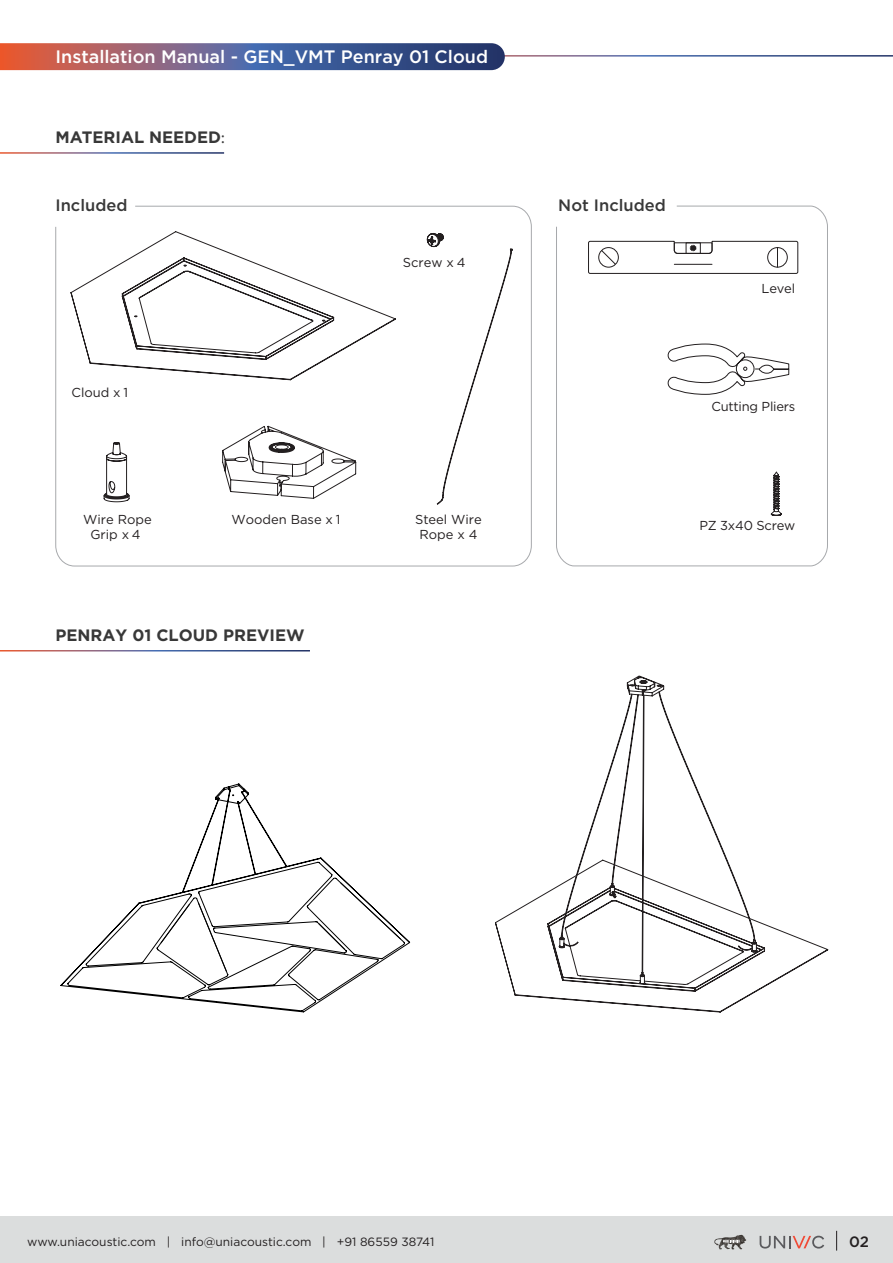
<style>
.page{position:relative;width:893px;height:1263px;background:#fff}
.page>*{position:absolute;margin:0;border:0;box-sizing:border-box;transform-origin:0 0}
.t1{font:500 18px "Gotham";color:#fff}
.t2{font:700 16.5px "Gotham";color:#383838}
.t3{font:500 16.5px "Gotham";color:#383838}
.t4{font:500 15px "Gotham";color:#231f20}
.t5{font:12.9px/15.6px "Gotham";color:#231f20;text-align:center}
.t6{font:12px "Gotham";color:#231f20}
.s1{font-family:"Myriad Pro";font-weight:400}
</style>
<div class="page">
<div style="left:0;top:1217px;width:893px;height:46px;background:#dbdddd"></div>
<svg style="left:836px;top:1231px;width:1px;height:19px"></svg>
<svg style="left:760px;top:1236px;width:64px;height:12px"></svg>
<img style="left:714px;top:1235px;width:27px;height:14px">
<svg style="left:723px;top:1236px;width:21px;height:9px"></svg>
<svg style="left:0;top:43px;width:505px;height:27px;background:#6c5b7e"></svg>
<svg style="left:55px;top:205px;width:477px;height:362px"></svg>
<svg style="left:104px;top:442px;width:26px;height:60px"></svg>
<svg style="left:427px;top:233px;width:86px;height:271px"></svg>
<svg style="left:71px;top:231px;width:325px;height:149px"></svg>
<svg style="left:123px;top:260px;width:208px;height:100px"></svg>
<svg style="left:222px;top:426px;width:134px;height:73px"></svg>
<svg style="left:556px;top:205px;width:272px;height:361px"></svg>
<svg style="left:771px;top:472px;width:11px;height:44px"></svg>
<svg style="left:668px;top:344px;width:121px;height:51px"></svg>
<svg style="left:60px;top:783px;width:350px;height:229px"></svg>
<svg style="left:83px;top:964px;width:4px;height:5px"></svg>
<svg style="left:157px;top:891px;width:71px;height:84px"></svg>
<svg style="left:316px;top:882px;width:89px;height:70px"></svg>
<svg style="left:201px;top:985px;width:9px;height:6px"></svg>
<svg style="left:495px;top:676px;width:333px;height:336px"></svg>
<svg style="left:548px;top:692px;width:214px;height:299px"></svg>
<h1 class="t1" style="left:56px;top:47px;width:434px">Installation Manual - GEN_VMT Penray 01 Cloud</h1>
<p class="t2" style="left:56px;top:128px;width:170px">MATERIAL NEEDED<span class="s1">:</span></p>
<p class="t3" style="left:56px;top:196px;width:73px">Included</p>
<p class="t5" style="left:71px;top:384px;width:58px">Cloud x 1</p>
<p class="t5" style="left:83px;top:511px;width:70px">Wire Rope<br>Grip x 4</p>
<p class="t5" style="left:231px;top:511px;width:110px">Wooden Base x 1</p>
<p class="t2" style="left:56px;top:625px;width:251px">PENRAY 01 CLOUD PREVIEW</p>
<p class="t5" style="left:403px;top:254px;width:64px">Screw x 4</p>
<p class="t5" style="left:415px;top:511px;width:68px">Steel Wire<br>Rope x 4</p>
<p class="t3" style="left:558px;top:196px;width:109px">Not Included</p>
<p class="t5" style="left:761px;top:280px;width:36px">Level</p>
<p class="t5" style="left:711px;top:398px;width:86px">Cutting Pliers</p>
<p class="t5" style="left:699px;top:518px;width:98px">PZ 3x40 Screw</p>
<p class="t6" style="left:27px;top:1235px;width:409px">www.uniacoustic.com | info@uniacoustic.com | +91 86559 38741</p>
<p class="t4" style="left:849px;top:1233px;width:21px">02</p>
</div>
